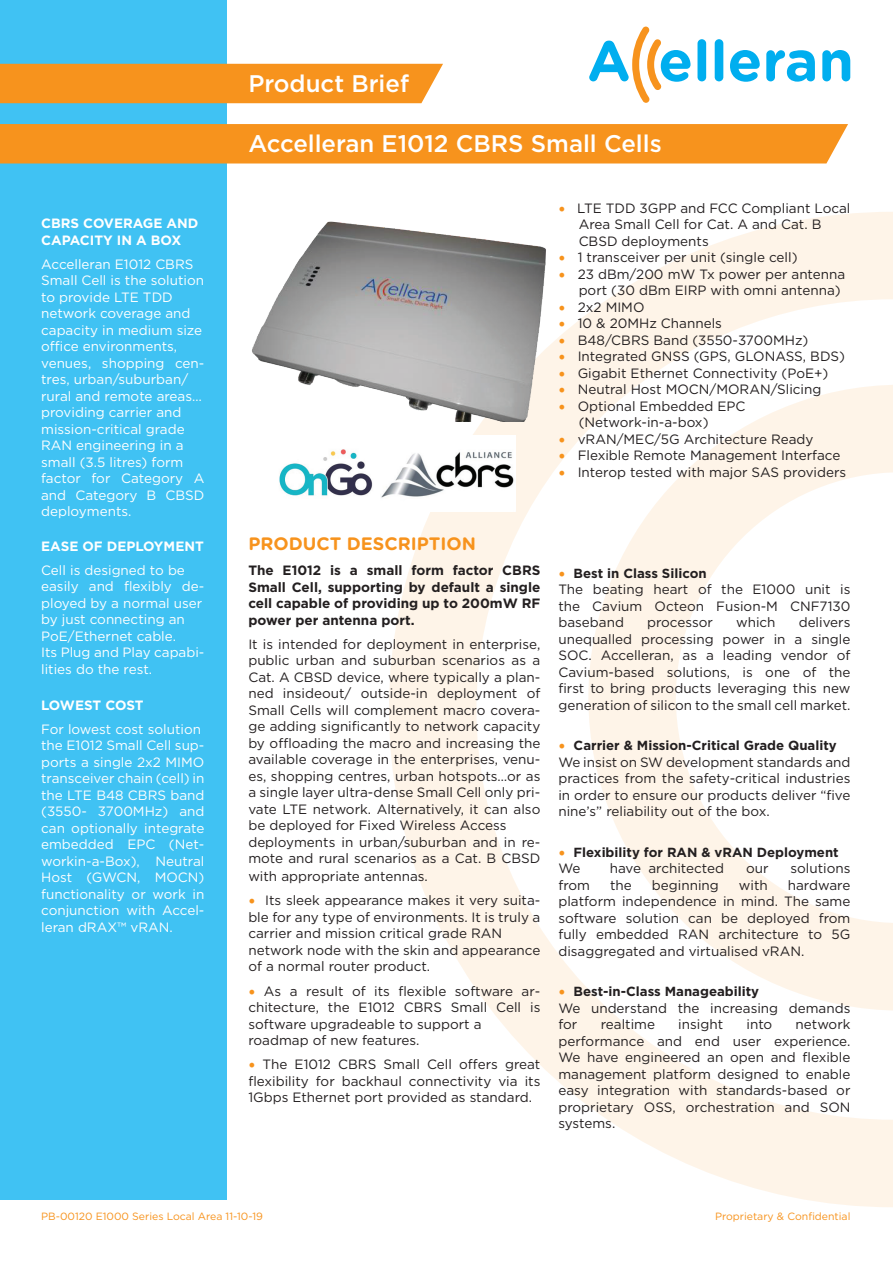
<style>
.page{position:relative;width:893px;height:1263px;background:#fff}
.page>*{position:absolute;margin:0;border:0;box-sizing:border-box;transform-origin:0 0}
.t1{font:500 24px "Gotham";color:#fff}
.t2{font:700 18px "Gotham Rounded";color:#f7931d}
.t3{font:13.5px/16.5px "Gotham";color:#231f20}
.t4{font:13.5px/16.5px "Gotham";color:#fff}
.t5{font:700 13.5px/16.5px "Gotham";color:#231f20;text-align:justify}
.t6{font:700 13.5px/16.5px "Gotham";color:#fff}
.t7{font:700 13.2px "Gotham";color:#231f20}
.t8{font:10.5px "Gotham";color:#f7931d}
.s1{font-family:"Minion Pro";font-size:18px;color:#f7931d}
.s2{font-family:"Minion Pro";font-weight:400;font-size:18px;color:#f7931d}
</style>
<div class="page">
<svg style="left:389px;top:212px;width:504px;height:995px"></svg>
<svg style="left:588px;top:385px;width:305px;height:626px"></svg>
<div style="left:0;top:0;width:226px;height:1199px;background:#40c2f3"></div>
<div style="left:0;top:64px;width:443px;height:39px;background:#f7931d"></div>
<div style="left:697px;top:39px;width:9px;height:42px;background:#00aeef;border-radius:4px"></div>
<div style="left:715px;top:39px;width:8px;height:42px;background:#00aeef;border-radius:4px"></div>
<svg style="left:730px;top:50px;width:30px;height:32px"></svg>
<svg style="left:766px;top:50px;width:49px;height:32px"></svg>
<svg style="left:822px;top:50px;width:28px;height:31px"></svg>
<svg style="left:589px;top:27px;width:101px;height:76px"></svg>
<div style="left:0;top:124px;width:848px;height:39px;background:#f7931d"></div>
<img style="left:252px;top:219px;width:294px;height:202px">
<img style="left:279px;top:449px;width:94px;height:47px">
<img style="left:381px;top:436px;width:135px;height:76px">
<h1 class="t1" style="left:248px;top:68px;width:162px">Product Brief</h1>
<p class="t6" style="left:41px;top:215px;width:159px">CBRS COVERAGE AND<br>CAPACITY IN A BOX</p>
<p class="t4" style="left:41px;top:256px;width:165px">Accelleran E1012 CBRS<br>Small Cell is the solution to provide LTE TDD network coverage and capacity in medium size office environments, venues, shopping cen&shy;tres, urban/suburban/ rural and remote areas… providing carrier and mission-critical grade<br>RAN engineering in a small (3.5 litres) form factor for Category A and Category B CBSD deployments.</p>
<p class="t6" style="left:41px;top:538px;width:164px">EASE OF DEPLOYMENT</p>
<p class="t4" style="left:41px;top:562px;width:165px">Cell is designed to be easily and flexibly de&shy;ployed by a normal user by just connecting an<br>PoE/Ethernet cable.<br>Its Plug and Play capabi&shy;lities do the rest.</p>
<p class="t6" style="left:41px;top:697px;width:104px">LOWEST COST</p>
<p class="t4" style="left:41px;top:721px;width:165px">For lowest cost solution the E1012 Small Cell sup&shy;ports a single 2x2 MIMO transceiver chain (cell) in the LTE B48 CBRS band (3550- 3700MHz) and can optionally integrate embedded EPC (Net&shy;workin-a-Box), Neutral<br>Host (GWCN, MOCN) functionality or work in conjunction with Accel&shy;leran dRAX™ vRAN.</p>
<h1 class="t1" style="left:248px;top:128px;width:415px">Accelleran E1012 CBRS Small Cells</h1>
<p class="t3" style="left:579px;top:199px;width:273px;text-indent:-20px"><span class="s1">•</span> LTE TDD 3GPP and FCC Compliant Local<br>Area Small Cell for Cat. A and Cat. B<br>CBSD deployments</p>
<p class="t3" style="left:558px;top:249px;width:241px"><span class="s1">•</span> 1 transceiver per unit (single cell)</p>
<p class="t3" style="left:579px;top:265px;width:268px;text-indent:-20px"><span class="s1">•</span> 23 dBm/200 mW Tx power per antenna port (30 dBm EIRP with omni antenna)</p>
<p class="t3" style="left:558px;top:298px;width:88px"><span class="s1">•</span> 2x2 MIMO</p>
<p class="t3" style="left:558px;top:315px;width:165px"><span class="s1">•</span> 10 &amp; 20MHz Channels</p>
<p class="t3" style="left:558px;top:331px;width:251px"><span class="s1">•</span> B48/CBRS Band (3550-3700MHz)</p>
<p class="t3" style="left:558px;top:348px;width:288px"><span class="s1">•</span> Integrated GNSS (GPS, GLONASS, BDS)</p>
<p class="t3" style="left:558px;top:364px;width:272px"><span class="s1">•</span> Gigabit Ethernet Connectivity (PoE+)</p>
<p class="t3" style="left:558px;top:381px;width:265px"><span class="s1">•</span> Neutral Host MOCN/MORAN/Slicing</p>
<p class="t3" style="left:579px;top:397px;width:168px;text-indent:-20px"><span class="s1">•</span> Optional Embedded EPC (Network-in-a-box)</p>
<p class="t3" style="left:558px;top:430px;width:257px"><span class="s1">•</span> vRAN/MEC/5G Architecture Ready</p>
<p class="t3" style="left:558px;top:447px;width:283px"><span class="s1">•</span> Flexible Remote Management Interface</p>
<p class="t3" style="left:558px;top:463px;width:289px"><span class="s1">•</span> Interop tested with major SAS providers</p>
<h2 class="t2" style="left:248px;top:531px;width:229px">PRODUCT DESCRIPTION</h2>
<p class="t5" style="left:248px;top:562px;width:294px">The E1012 is a small form factor CBRS Small Cell, supporting by default a single cell capable of providing up to 200mW RF power per antenna port.</p>
<p class="t3" style="left:248px;top:635px;width:294px">It is intended for deployment in enterprise, public urban and suburban scenarios as a Cat. A CBSD device, where typically a plan&shy;ned insideout/ outside-in deployment of Small Cells will complement macro covera&shy;ge adding significantly to network capacity by offloading the macro and increasing the available coverage in the enterprises, venu&shy;es, shopping centres, urban hotspots…or as a single layer ultra-dense Small Cell only pri&shy;vate LTE network. Alternatively, it can also be deployed for Fixed Wireless Access deployments in urban/suburban and in re&shy;mote and rural scenarios as a Cat. B CBSD</p>
<p class="t3" style="left:248px;top:868px;width:181px">with appropriate antennas.</p>
<p class="t3" style="left:248px;top:892px;width:294px"><span class="s1">•</span> Its sleek appearance makes it very suita&shy;ble for any type of environments. It is truly a carrier and mission critical grade RAN network node with the skin and appearance of a normal router product.</p>
<p class="t3" style="left:248px;top:982px;width:294px"><span class="s1">•</span> As a result of its flexible software ar&shy;chitecture, the E1012 CBRS Small Cell is software upgradeable to support a roadmap of new features.</p>
<p class="t3" style="left:248px;top:1056px;width:294px;text-align:justify"><span class="s1">•</span> The E1012 CBRS Small Cell offers great flexibility for backhaul connectivity via its 1Gbps Ethernet port provided as standard.</p>
<p class="t7" style="left:558px;top:564px;width:150px"><span class="s2">•</span> Best in Class Silicon</p>
<p class="t3" style="left:558px;top:581px;width:294px;text-align:justify">The beating heart of the E1000 unit is the Cavium Octeon Fusion-M CNF7130 baseband</p>
<p class="t3" style="left:558px;top:614px;width:294px;text-align:justify;text-indent:240px">delivers unequalled processing power in a single SOC. Accelleran, as a leading vendor of Cavium-based solutions, is one of the first to bring products leveraging this new generation of silicon to the small cell market.</p>
<p class="t7" style="left:558px;top:737px;width:280px"><span class="s2">•</span> Carrier &amp; Mission-Critical Grade Quality</p>
<p class="t3" style="left:558px;top:753px;width:294px;text-align:justify">We insist on SW development standards and practices from the safety-critical industries in order to ensure our products deliver “five nine’s” reliability out of the box.</p>
<p class="t7" style="left:558px;top:843px;width:282px"><span class="s2">•</span> Flexibility for RAN &amp; vRAN Deployment</p>
<p class="t3" style="left:558px;top:860px;width:24px">We</p>
<p class="t3" style="left:610px;top:860px;width:116px">have architected</p>
<p class="t3" style="left:746px;top:860px;width:24px">our</p>
<p class="t3" style="left:790px;top:860px;width:62px">solutions</p>
<p class="t3" style="left:558px;top:876px;width:33px">from</p>
<p class="t3" style="left:610px;top:876px;width:23px">the</p>
<p class="t3" style="left:652px;top:876px;width:68px">beginning</p>
<p class="t3" style="left:739px;top:876px;width:30px">with</p>
<p class="t3" style="left:647px;top:614px;width:67px">processor</p>
<p class="t3" style="left:736px;top:614px;width:41px">which</p>
<p class="t3" style="left:558px;top:876px;width:294px;text-align:justify;text-indent:229px">hardware platform independence in mind. The same software solution can be deployed from fully embedded RAN architecture to 5G disaggregated and virtualised vRAN.</p>
<p class="t7" style="left:558px;top:983px;width:202px"><span class="s2">•</span> Best-in-Class Manageability</p>
<p class="t3" style="left:558px;top:999px;width:294px">We understand the increasing demands for</p>
<p class="t3" style="left:558px;top:1016px;width:294px;text-align:justify;text-indent:237px">network performance and end user experience.<br>We have engineered an open and flexible management platform designed to enable easy integration with standards-based or proprietary OSS, orchestration and SON systems.</p>
<p class="t3" style="left:601px;top:1016px;width:56px">realtime</p>
<p class="t3" style="left:678px;top:1016px;width:46px">insight</p>
<p class="t3" style="left:746px;top:1016px;width:27px">into</p>
<p class="t8" style="left:41px;top:1210px;width:223px">PB-00120 E1000 Series Local Area 11-10-19</p>
<p class="t8" style="left:715px;top:1210px;width:137px">Proprietary &amp; Confidential</p>
</div>
